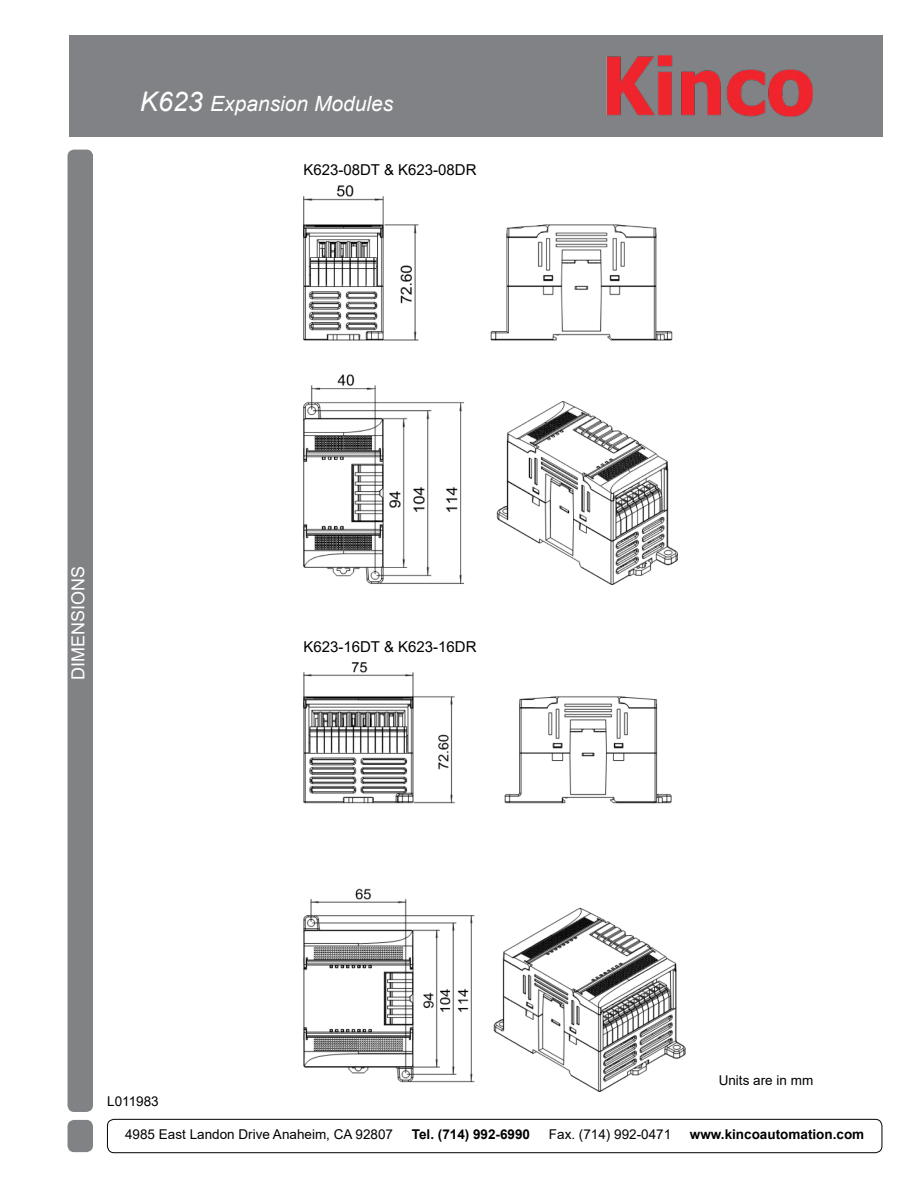
<style>
.page{position:relative;width:918px;height:1188px;background:#fff}
.page>*{position:absolute;margin:0;border:0;box-sizing:border-box;transform-origin:0 0}
.t1{font:italic 21px "Arial";color:#fff}
.t2{font:18px "Arial";color:#fff}
.t3{font:15px "Arial";color:#000}
.t4{font:13.5px "Arial";color:#000}
.t5{font:700 13.5px "Arial";color:#000}
.s1{font-size:27px}
</style>
<div class="page">
<div style="left:68px;top:1120px;width:25px;height:32px;background:#808285;border-radius:7px"></div>
<div style="left:107px;top:1119px;width:775px;height:34px;border:1px solid #000;border-radius:7px"></div>
<div style="left:69px;top:35px;width:814px;height:102px;background:#808285"></div>
<img style="left:606px;top:56px;width:206px;height:60px">
<div style="left:68px;top:150px;width:25px;height:962px;background:#808285;border-radius:7px"></div>
<img style="left:303px;top:186px;width:374px;height:398px">
<img style="left:303px;top:663px;width:383px;height:429px">
<h1 class="t1" style="left:140px;top:90px;width:255px"><span class="s1">K623</span> Expansion Modules</h1>
<p class="t3" style="left:303px;top:160px;width:175px">K623-08DT &amp; K623-08DR</p>
<h2 class="t2" style="left:66px;top:680px;width:116px;rotate:-90deg">DIMENSIONS</h2>
<p class="t3" style="left:303px;top:637px;width:175px">K623-16DT &amp; K623-16DR</p>
<p class="t4" style="left:107px;top:1092px;width:53px">L011983</p>
<p class="t4" style="left:719px;top:1071px;width:96px">Units are in mm</p>
<p class="t4" style="left:125px;top:1125px;width:269px">4985 East Landon Drive Anaheim, CA 92807</p>
<p class="t5" style="left:412px;top:1124px;width:120px">Tel. (714) 992-6990</p>
<p class="t4" style="left:549px;top:1125px;width:124px">Fax. (714) 992-0471</p>
<p class="t5" style="left:690px;top:1124px;width:176px">www.kincoautomation.com</p>
</div>
